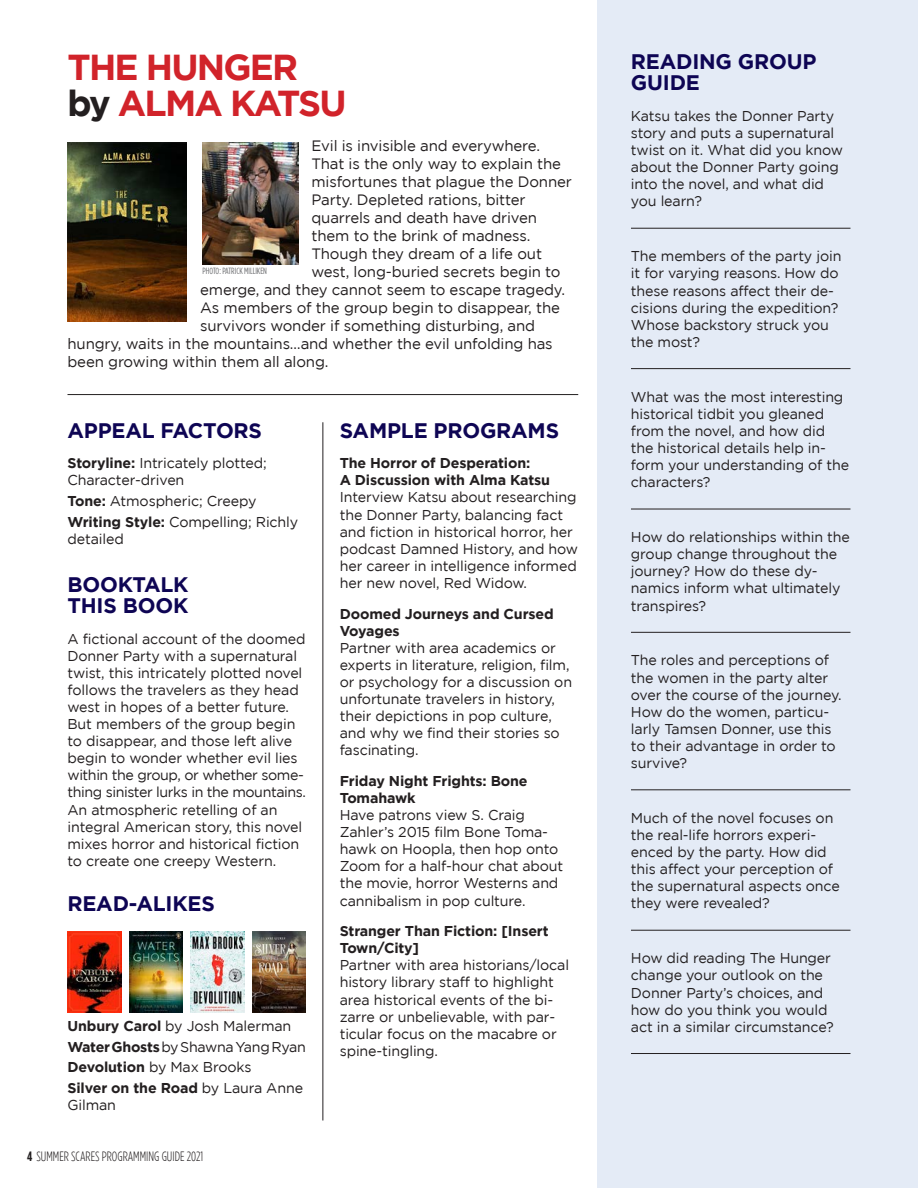
<style>
.page{position:relative;width:918px;height:1188px;background:#fff}
.page>*{position:absolute;margin:0;border:0;box-sizing:border-box;transform-origin:0 0}
.t1{font:700 36px/36px "Gotham";letter-spacing:-.05em;color:#d1232a}
.t2{font:700 21px/21px "Gotham";letter-spacing:-.01em;color:#0e0554}
.t3{font:15px "Gotham";letter-spacing:-.01em;color:#231f20}
.t4{font:14.25px/17.1px "Gotham";letter-spacing:-.01em;color:#231f20}
.t5{font:700 14.25px/17.1px "Gotham";letter-spacing:-.01em;color:#231f20}
.t6{font:300 13.5px "Gotham Condensed";color:#231f20}
.t7{font:9px "Gotham Condensed";color:#6c6d70}
.s1{color:#231f20}
.s2{font-weight:700}
</style>
<div class="page">
<div style="left:597px;top:0;width:321px;height:1188px;background:#e4ebf6"></div>
<img style="left:190px;top:931px;width:54px;height:81px">
<img style="left:252px;top:931px;width:54px;height:81px">
<img style="left:68px;top:931px;width:53px;height:81px">
<img style="left:129px;top:931px;width:53px;height:81px">
<hr style="left:68px;top:394px;width:510px;height:1px;background:#231f20">
<hr style="left:631px;top:228px;width:219px;height:1px;background:#231f20">
<hr style="left:631px;top:368px;width:219px;height:1px;background:#231f20">
<hr style="left:631px;top:509px;width:219px;height:1px;background:#231f20">
<hr style="left:631px;top:632px;width:219px;height:1px;background:#231f20">
<hr style="left:631px;top:790px;width:219px;height:1px;background:#231f20">
<hr style="left:631px;top:930px;width:219px;height:1px;background:#231f20">
<hr style="left:631px;top:1053px;width:219px;height:1px;background:#231f20">
<hr style="left:323px;top:422px;width:1px;height:698px;background:#231f20">
<img style="left:68px;top:142px;width:119px;height:180px">
<img style="left:202px;top:142px;width:96px;height:123px">
<p class="t1" style="left:68px;top:49px;width:281px">THE HUNGER <span class="s1">by</span> ALMA KATSU</p>
<p class="t3" style="left:312px;top:138px;width:230px">Evil is invisible and everywhere.</p>
<p class="t3" style="left:312px;top:156px;width:251px">That is the only way to explain the</p>
<p class="t3" style="left:312px;top:174px;width:262px">misfortunes that plague the Donner</p>
<p class="t3" style="left:312px;top:192px;width:216px">Party. Depleted rations, bitter</p>
<p class="t3" style="left:312px;top:210px;width:227px">quarrels and death have driven</p>
<p class="t3" style="left:312px;top:228px;width:220px">them to the brink of madness.</p>
<p class="t3" style="left:312px;top:246px;width:232px">Though they dream of a life out</p>
<p class="t3" style="left:312px;top:264px;width:251px">west, long-buried secrets begin to</p>
<p class="t3" style="left:200px;top:282px;width:366px">emerge, and they cannot seem to escape tragedy.</p>
<p class="t3" style="left:200px;top:300px;width:361px">As members of the group begin to disappear, the</p>
<p class="t3" style="left:200px;top:318px;width:336px">survivors wonder if something disturbing, and</p>
<p class="t3" style="left:68px;top:336px;width:487px">hungry, waits in the mountains…and whether the evil unfolding has</p>
<p class="t3" style="left:68px;top:354px;width:262px">been growing within them all along.</p>
<p class="t7" style="left:202px;top:266px;width:66px">PHOTO: PATRICK MILLIKEN</p>
<p class="t2" style="left:68px;top:419px;width:196px">APPEAL FACTORS</p>
<p class="t4" style="left:68px;top:454px;width:201px"><span class="s2">Storyline:</span> Intricately plotted;<br>Character-driven</p>
<p class="t4" style="left:68px;top:492px;width:190px"><span class="s2">Tone:</span> Atmospheric; Creepy</p>
<p class="t4" style="left:68px;top:513px;width:232px"><span class="s2">Writing Style:</span> Compelling; Richly detailed</p>
<p class="t2" style="left:68px;top:574px;width:123px">BOOKTALK<br>THIS BOOK</p>
<p class="t4" style="left:68px;top:630px;width:240px">A fictional account of the doomed Donner Party with a supernatural twist, this intricately plotted novel follows the travelers as they head west in hopes of a better future.<br>But members of the group begin to disappear, and those left alive begin to wonder whether evil lies within the group, or whether some&shy;thing sinister lurks in the mountains.<br>An atmospheric retelling of an integral American story, this novel mixes horror and historical fiction to create one creepy Western.</p>
<p class="t2" style="left:68px;top:892px;width:149px">READ-ALIKES</p>
<p class="t4" style="left:68px;top:1017px;width:225px"><span class="s2">Unbury Carol</span> by Josh Malerman</p>
<p class="t4" style="left:67px;top:1038px;width:240px"><span class="s2">Water Ghosts</span> by Shawna Yang Ryan</p>
<p class="t4" style="left:67px;top:1059px;width:186px"><span class="s2">Devolution</span> by Max Brooks</p>
<p class="t4" style="left:67px;top:1079px;width:237px"><span class="s2">Silver on the Road</span> by Laura Anne<br>Gilman</p>
<p class="t6" style="left:27px;top:1149px;width:178px"><span class="s2">4</span> SUMMER SCARES PROGRAMMING GUIDE 2021</p>
<p class="t2" style="left:340px;top:419px;width:221px">SAMPLE PROGRAMS</p>
<p class="t5" style="left:340px;top:454px;width:212px">The Horror of Desperation:<br>A Discussion with Alma Katsu</p>
<p class="t4" style="left:340px;top:489px;width:240px">Interview Katsu about researching the Donner Party, balancing fact and fiction in historical horror, her podcast Damned History, and how her career in intelligence informed her new novel, Red Widow.</p>
<p class="t5" style="left:340px;top:605px;width:216px">Doomed Journeys and Cursed<br>Voyages</p>
<p class="t4" style="left:340px;top:639px;width:234px">Partner with area academics or experts in literature, religion, film, or psychology for a discussion on unfortunate travelers in history, their depictions in pop culture, and why we find their stories so fascinating.</p>
<p class="t5" style="left:340px;top:772px;width:189px">Friday Night Frights: Bone<br>Tomahawk</p>
<p class="t4" style="left:340px;top:806px;width:225px">Have patrons view S. Craig<br>Zahler’s 2015 film Bone Toma&shy;hawk on Hoopla, then hop onto<br>Zoom for a half-hour chat about the movie, horror Westerns and cannibalism in pop culture.</p>
<p class="t5" style="left:340px;top:922px;width:210px">Stranger Than Fiction: [Insert<br>Town/City]</p>
<p class="t4" style="left:340px;top:957px;width:231px">Partner with area historians/local history library staff to highlight area historical events of the bi&shy;zarre or unbelievable, with par&shy;ticular focus on the macabre or spine-tingling.</p>
<p class="t2" style="left:631px;top:51px;width:187px">READING GROUP<br>GUIDE</p>
<p class="t4" style="left:631px;top:107px;width:214px">Katsu takes the Donner Party story and puts a supernatural twist on it. What did you know about the Donner Party going into the novel, and what did you learn?</p>
<p class="t4" style="left:631px;top:248px;width:212px">The members of the party join it for varying reasons. How do these reasons affect their de&shy;cisions during the expedition?<br>Whose backstory struck you the most?</p>
<p class="t4" style="left:631px;top:388px;width:220px">What was the most interesting historical tidbit you gleaned from the novel, and how did the historical details help in&shy;form your understanding of the characters?</p>
<p class="t4" style="left:631px;top:528px;width:220px">How do relationships within the group change throughout the journey? How do these dy&shy;namics inform what ultimately transpires?</p>
<p class="t4" style="left:631px;top:652px;width:212px">The roles and perceptions of the women in the party alter over the course of the journey.<br>How do the women, particu&shy;larly Tamsen Donner, use this to their advantage in order to survive?</p>
<p class="t4" style="left:631px;top:809px;width:210px">Much of the novel focuses on the real-life horrors experi&shy;enced by the party. How did this affect your perception of the supernatural aspects once they were revealed?</p>
<p class="t4" style="left:631px;top:950px;width:204px">How did reading The Hunger change your outlook on the<br>Donner Party’s choices, and how do you think you would act in a similar circumstance?</p>
</div>
